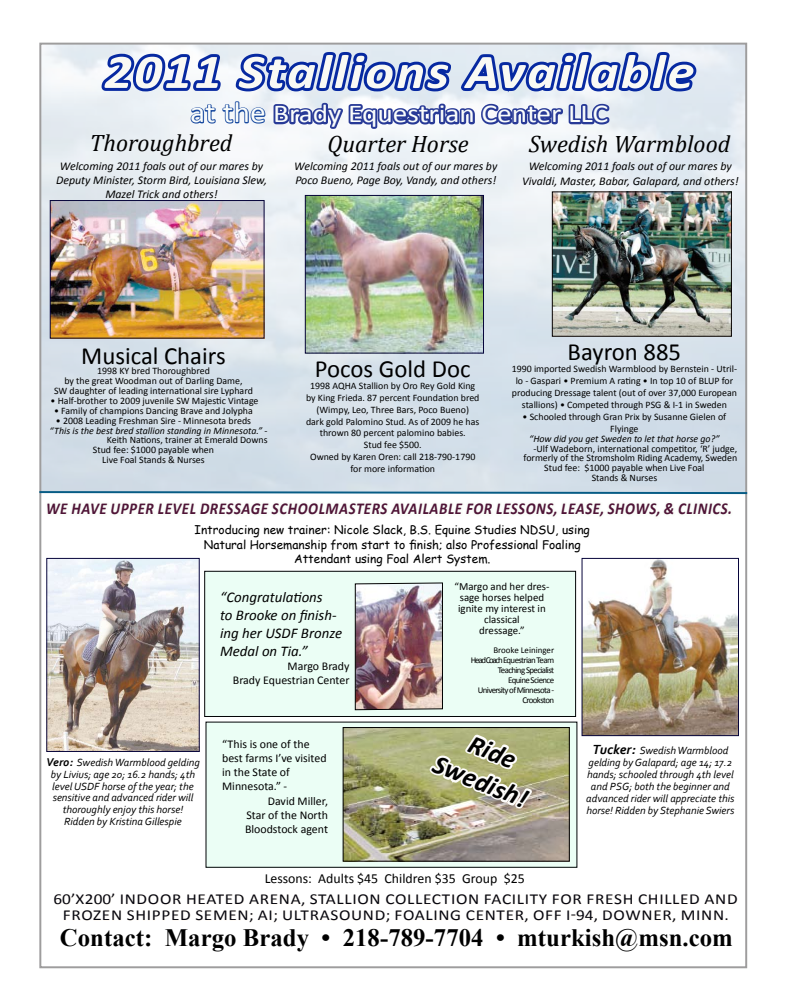
<style>
.page{position:relative;width:792px;height:1008px;background:#fff}
.page>*{position:absolute;margin:0;border:0;box-sizing:border-box;transform-origin:0 0}
.t1{font:italic 700 48.5px "Calibri";letter-spacing:.04em;color:#f9f9f4;scale:1.13 1}
.t2{font:italic 700 26.7px/32.1px "Calibri";color:#000;text-align:center}
.t3{font:25.8px "Calibri";color:#fbfefc;scale:1.14 1}
.t4{font:700 25px "Times New Roman";color:#000}
.t5{font:24.8px "Calibri";color:#000}
.t6{font:italic 23.8px "Cambria";color:#000}
.t7{font:italic 700 16.6px "Calibri";letter-spacing:.04em;color:#4f1537;scale:.89 1}
.t8{font:15.2px/15.8px "Calibri";letter-spacing:.04em;color:#06060f;text-align:center;scale:1.14 1}
.t9{font:italic 14.9px/17.8px "Calibri";color:#000}
.t10{font:13.9px "Calibri";color:#000}
.t11{font:italic 11.9px/13.9px "Calibri";color:#000;text-align:center}
.t12{font:11.9px/14.3px "Comic Sans MS";color:#000;text-align:center}
.t13{font:11.9px/14.3px "Calibri";color:#000}
.t14{font:italic 10.9px/11.9px "Corbel";color:#000;text-align:center}
.t15{font:10.9px/10.9px "Calibri";color:#000;text-align:center}
.t16{font:9.9px/11.9px "Calibri";color:#000;text-align:center}
.t17{font:italic 9.9px "Calibri";color:#000}
.t18{font:8.9px/9.9px "Calibri";letter-spacing:-.07em;color:#000;text-align:right}
.s1{font-size:29.5px}
.s2{font-style:normal}
.s3{font-weight:700;font-size:11.9px}
.s4{font-family:"Myriad Pro"}
.s5{font-weight:700;font-size:13.9px}
</style>
<div class="page">
<img style="left:42px;top:46px;width:702px;height:284px">
<div style="left:206px;top:722px;width:371px;height:145px;background:#ebfef5"></div>
<svg style="left:96px;top:42px;width:605px;height:99px"></svg>
<img style="left:345px;top:849px;width:223px;height:11px">
<svg style="left:54px;top:894px;width:683px;height:29px"></svg>
<img style="left:52px;top:202px;width:211px;height:128px">
<div style="left:50px;top:200px;width:215px;height:139px;border:1px solid #07053b"></div>
<img style="left:554px;top:193px;width:176px;height:137px">
<div style="left:552px;top:191px;width:180px;height:146px;border:1px solid #070304"></div>
<img style="left:307px;top:197px;width:175px;height:133px">
<div style="left:305px;top:195px;width:179px;height:159px;border:1px solid #07053b"></div>
<img style="left:39px;top:330px;width:709px;height:519px">
<h1 class="t1" style="left:104px;top:41px;width:524px">2011 Stallions Available</h1>
<h3 class="t3" style="left:190px;top:97px;width:368px"><span class="s1">at the</span> Brady Equestrian Center LLC</h3>
<h3 class="t6" style="left:90px;top:126px;width:144px">Thoroughbred</h3>
<h3 class="t6" style="left:328px;top:127px;width:142px">Quarter Horse</h3>
<h3 class="t6" style="left:529px;top:127px;width:203px">Swedish Warmblood</h3>
<p class="t11" style="left:56px;top:159px;width:212px">Welcoming 2011 foals out of our mares by<br>Deputy Minister, Storm Bird, Louisiana Slew,<br>Mazel Trick and others!</p>
<p class="t11" style="left:522px;top:159px;width:218px;line-height:14.3px">Welcoming 2011 foals out of our mares by<br>Vivaldi, Master, Babar, Galapard, and others!</p>
<p class="t11" style="left:294px;top:159px;width:205px;line-height:14.3px;text-align:left">Welcoming 2011 foals out of our mares by<br>Poco Bueno, Page Boy, Vandy, and others!</p>
<h3 class="t5" style="left:568px;top:337px;width:115px">Bayron 885</h3>
<p class="t16" style="left:512px;top:363px;width:227px">1990 imported Swedish Warmblood by Bernstein - Utril&shy;lo - Gaspari • Premium A rating • In top 10 of BLUP for producing Dressage talent (out of over 37,000 European stallions) • Competed through PSG &amp; I-1 in Sweden</p>
<p class="t16" style="left:523px;top:411px;width:205px">• Schooled through Gran Prix by Susanne Gielen of<br>Flyinge</p>
<p class="t17" style="left:529px;top:432px;width:192px">“How did you get Sweden to let that horse go?”</p>
<p class="t16" style="left:533px;top:442px;width:205px">-Ulf Wadeborn, international competitor, ‘R’ judge,</p>
<p class="t16" style="left:524px;top:452px;width:215px">formerly of the Stromsholm Riding Academy, Sweden</p>
<p class="t16" style="left:544px;top:462px;width:162px">Stud fee: $1000 payable when Live Foal</p>
<p class="t16" style="left:592px;top:472px;width:67px">Stands &amp; Nurses</p>
<h3 class="t7" style="left:46px;top:498px;width:772px">WE HAVE UPPER LEVEL DRESSAGE SCHOOLMASTERS AVAILABLE FOR LESSONS, LEASE, SHOWS, &amp; CLINICS.</h3>
<h3 class="t5" style="left:81px;top:340px;width:146px">Musical Chairs</h3>
<p class="t16" style="left:54px;top:366px;width:200px;line-height:9.9px">1998 KY bred Thoroughbred<br>by the great Woodman out of Darling Dame,<br>SW daughter of leading international sire Lyphard</p>
<p class="t16" style="left:51px;top:395px;width:209px">• Half-brother to 2009 juvenile SW Majestic Vintage</p>
<p class="t16" style="left:54px;top:405px;width:200px">• Family of champions Dancing Brave and Jolypha</p>
<p class="t16" style="left:56px;top:414px;width:197px">• 2008 Leading Freshman Sire - Minnesota breds</p>
<p class="t17" style="left:50px;top:424px;width:219px">“This is the best bred stallion standing in Minnesota.” <span class="s2">-</span></p>
<p class="t16" style="left:107px;top:434px;width:162px">Keith Nations, trainer at Emerald Downs</p>
<p class="t16" style="left:93px;top:444px;width:123px">Stud fee: $1000 payable when</p>
<p class="t16" style="left:102px;top:454px;width:104px">Live Foal Stands &amp; Nurses</p>
<h3 class="t5" style="left:315px;top:353px;width:157px">Pocos Gold Doc</h3>
<p class="t16" style="left:306px;top:380px;width:175px">1998 AQHA Stallion by Oro Rey Gold King by King Frieda. 87 percent Foundation bred (Wimpy, Leo, Three Bars, Poco Bueno)<br>dark gold Palomino Stud. As of 2009 he has thrown 80 percent palomino babies.<br>Stud fee $500.<br>Owned by Karen Oren: call 218-790-1790 for more information</p>
<p class="t12" style="left:195px;top:522px;width:397px">Introducing new trainer: Nicole Slack, B.S. Equine Studies NDSU, using<br>Natural Horsemanship from start to finish; also Professional Foaling<br>Attendant using Foal Alert System.</p>
<p class="t14" style="left:46px;top:756px;width:155px"><span class="s3">Vero:</span> Swedish Warmblood gelding by Livius; age 20; 16.2 hands; 4th level USDF horse of the year; the sensitive and advanced rider will thoroughly enjoy this horse!<br>Ridden by Kristina Gillespie</p>
<h3 class="t9" style="left:220px;top:588px;width:123px">“Congratulations<br>to Brooke on finish&shy;ing her USDF Bronze<br>Medal on Tia.”</h3>
<p class="t13" style="left:233px;top:659px;width:118px;text-align:right">Margo Brady<br>Brady Equestrian Center</p>
<p class="t13" style="left:222px;top:736px;width:106px">“This is one of the best farms I’ve visited in the State of<br>Minnesota.” -</p>
<p class="t13" style="left:245px;top:793px;width:84px;text-align:justify;text-indent:23px">David Miller, Star of the North Bloodstock agen<span class="s4">t</span></p>
<p class="t15" style="left:455px;top:581px;width:96px">“Margo and her dres&shy;sage horses helped ignite my interest in classical<br>dressage.”</p>
<p class="t18" style="left:471px;top:646px;width:85px">Brooke Leininger<br>Head Coach Equestrian Team<br>Teaching Specialist<br>Equine Science<br>University of Minnesota -<br>Crookston</p>
<h2 class="t2" style="left:452px;top:718px;width:101px;rotate:22deg">Ride<br>Swedish!</h2>
<h3 class="t10" style="left:265px;top:869px;width:262px">Lessons: Adults $45 Children $35 Group $25</h3>
<p class="t14" style="left:586px;top:745px;width:150px"><span class="s5">Tucker:</span> Swedish Warmblood gelding by Galapard; age 14; 17.2 hands; schooled through 4th level and PSG; both the beginner and advanced rider will appreciate this horse! Ridden by Stephanie Swiers</p>
<h3 class="t8" style="left:54px;top:892px;width:602px">60’X200’ INDOOR HEATED ARENA, STALLION COLLECTION FACILITY FOR FRESH CHILLED AND<br>FROZEN SHIPPED SEMEN; AI; ULTRASOUND; FOALING CENTER, OFF I-94, DOWNER, MINN.</h3>
<h3 class="t4" style="left:60px;top:920px;width:674px">Contact: Margo Brady • 218-789-7704 • mturkish@msn.com</h3>
</div>
